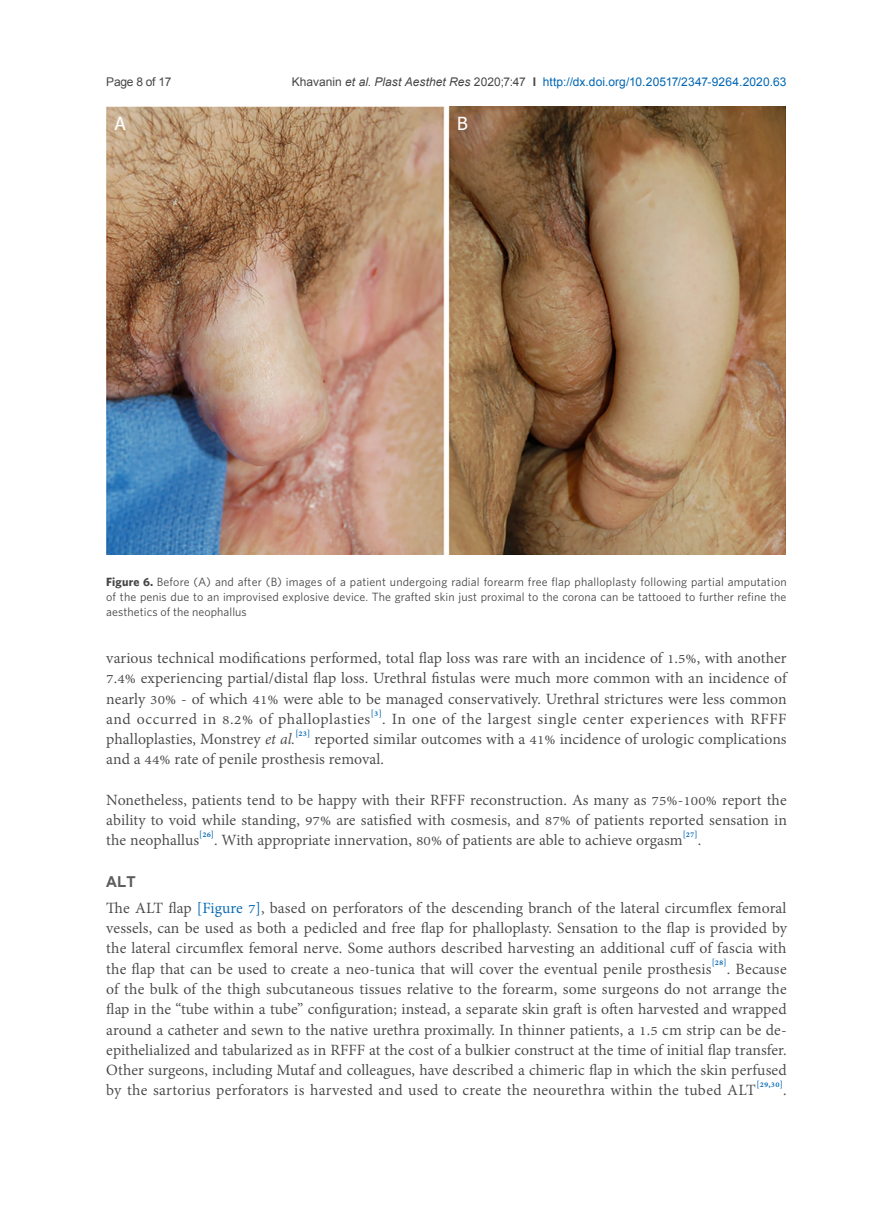
<style>
.page{position:relative;width:893px;height:1212px;background:#fff}
.page>*{position:absolute;margin:0;border:0;box-sizing:border-box;transform-origin:0 0}
.正文{font:700 21px "Utsaah";color:#5d5d5e}
.正文-2{font:19.2px/20.2px "Adobe Thai";letter-spacing:.005em;color:#484648;text-align:justify}
.t1{font:18px "Tahoma";color:#fff}
.正文-3{font:12px/15px "Whitney";letter-spacing:.005em;color:#484648;text-align:justify}
.t2{font:12px "Arial";letter-spacing:.01em;color:#0166b3}
.t3{font:12px "Arial";letter-spacing:-.025em;color:#484648}
.s1{color:#484648}
.s2{font-style:italic;color:#484648}
.s3{font-weight:700;color:#484648}
.s4{font-weight:700}
.s5{font-style:italic}
.s6{color:#0166b3}
</style>
<div class="page">
<img style="left:106px;top:106px;width:338px;height:448px">
<img style="left:449px;top:106px;width:337px;height:448px">
<p class="t3" style="left:106px;top:73px;width:67px">Page 8 of 17</p>
<p class="t2" style="left:292px;top:73px;width:496px"><span class="s1">Khavanin</span> <span class="s2">et al</span><span class="s1">.</span> <span class="s2">Plast Aesthet Res</span> <span class="s1">2020;7:47</span> <span class="s3">I</span> http://dx.doi.org/10.20517/2347-9264.2020.63</p>
<p class="t1" style="left:115px;top:112px;width:12px">A</p>
<p class="t1" style="left:457px;top:112px;width:12px">B</p>
<p class="正文-3" style="left:106px;top:574px;width:682px"><span class="s4">Figure 6.</span> Before (A) and after (B) images of a patient undergoing radial forearm free flap phalloplasty following partial amputation of the penis due to an improvised explosive device. The grafted skin just proximal to the corona can be tattooed to further refine the aesthetics of the neophallus</p>
<p class="正文-2" style="left:106px;top:646px;width:682px">various technical modifications performed, total flap loss was rare with an incidence of 1.5%, with another 7.4% experiencing partial/distal flap loss. Urethral fistulas were much more common with an incidence of nearly 30% - of which 41% were able to be managed conservatively. Urethral strictures were less common and occurred in 8.2% of phalloplasties<sup>[3]</sup>. In one of the largest single center experiences with RFFF phalloplasties, Monstrey <span class="s5">et al.</span><sup>[23]</sup> reported similar outcomes with a 41% incidence of urologic complications and a 44% rate of penile prosthesis removal.</p>
<p class="正文-2" style="left:106px;top:788px;width:682px">Nonetheless, patients tend to be happy with their RFFF reconstruction. As many as 75%-100% report the ability to void while standing, 97% are satisfied with cosmesis, and 87% of patients reported sensation in the neophallus<sup>[26]</sup>. With appropriate innervation, 80% of patients are able to achieve orgasm<sup>[27]</sup>.</p>
<p class="正文" style="left:106px;top:871px;width:31px">ALT</p>
<p class="正文-2" style="left:106px;top:896px;width:682px">The ALT flap <span class="s6">[Figure 7]</span>, based on perforators of the descending branch of the lateral circumflex femoral vessels, can be used as both a pedicled and free flap for phalloplasty. Sensation to the flap is provided by the lateral circumflex femoral nerve. Some authors described harvesting an additional cuff of fascia with the flap that can be used to create a neo-tunica that will cover the eventual penile prosthesis<sup>[28]</sup>. Because of the bulk of the thigh subcutaneous tissues relative to the forearm, some surgeons do not arrange the flap in the “tube within a tube” configuration; instead, a separate skin graft is often harvested and wrapped around a catheter and sewn to the native urethra proximally. In thinner patients, a 1.5 cm strip can be de&shy;epithelialized and tabularized as in RFFF at the cost of a bulkier construct at the time of initial flap transfer.<br>Other surgeons, including Mutaf and colleagues, have described a chimeric flap in which the skin perfused by the sartorius perforators is harvested and used to create the neourethra within the tubed ALT<sup>[29,30]</sup>.</p>
</div>
